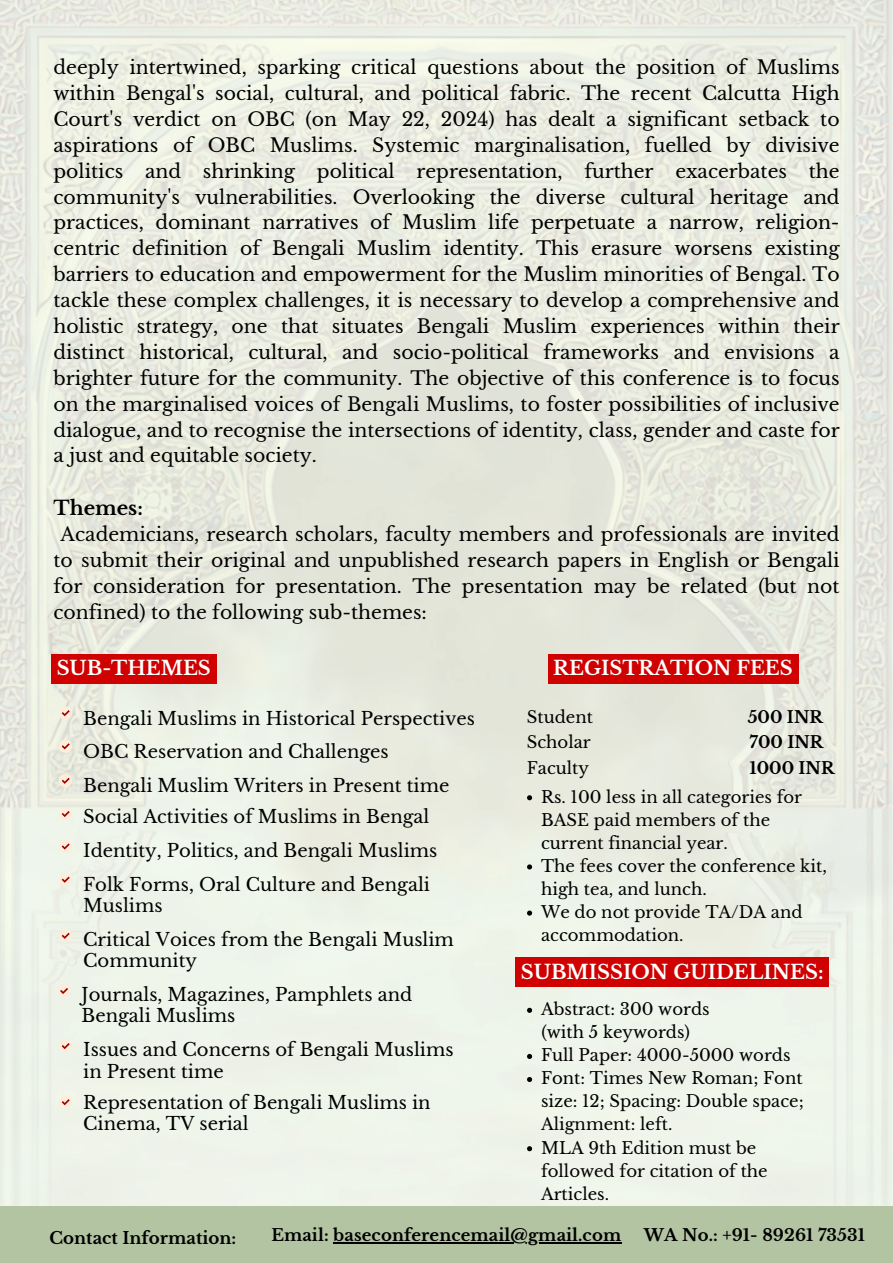
<style>
.page{position:relative;width:893px;height:1263px;background:#fff}
.page>*{position:absolute;margin:0;border:0;box-sizing:border-box;transform-origin:0 0}
.t1{font:700 19.58px "Libre Baskerville";color:#000}
.t2{font:700 19.5px "Libre Baskerville";color:#fff}
.t3{font:18.83px/25.9px "Libre Baskerville";color:#000;text-align:justify}
.t4{font:18px/21.4px "Libre Baskerville";color:#000}
.t5{font:700 16.65px "Libre Baskerville";color:#000}
.t6{font:16.5px/23.1px "Libre Baskerville";color:#000}
.t7{font:700 16.5px "Libre Baskerville";letter-spacing:.005em;color:#000}
</style>
<div class="page">
<img style="left:0;top:0;width:893px;height:1206px">
<div style="left:59px;top:706px;width:13px;height:14px;background:#ffeddc;border-radius:50%"></div>
<svg style="left:62px;top:710px;width:8px;height:6px"></svg>
<div style="left:59px;top:739px;width:13px;height:14px;background:#ffeddc;border-radius:50%"></div>
<svg style="left:62px;top:743px;width:8px;height:6px"></svg>
<div style="left:59px;top:774px;width:13px;height:13px;background:#ffeddc;border-radius:50%"></div>
<svg style="left:62px;top:778px;width:8px;height:6px"></svg>
<div style="left:59px;top:807px;width:13px;height:13px;background:#ffeddc;border-radius:50%"></div>
<svg style="left:62px;top:811px;width:8px;height:6px"></svg>
<div style="left:59px;top:840px;width:13px;height:13px;background:#ffeddc;border-radius:50%"></div>
<svg style="left:62px;top:843px;width:8px;height:6px"></svg>
<div style="left:59px;top:873px;width:13px;height:13px;background:#ffeddc;border-radius:50%"></div>
<svg style="left:62px;top:876px;width:8px;height:7px"></svg>
<div style="left:59px;top:929px;width:13px;height:13px;background:#ffeddc;border-radius:50%"></div>
<svg style="left:62px;top:933px;width:8px;height:6px"></svg>
<div style="left:51px;top:654px;width:165px;height:29px;background:#cf0101"></div>
<div style="left:548px;top:654px;width:250px;height:29px;background:#cf0101"></div>
<div style="left:57px;top:984px;width:13px;height:13px;background:#ffeddc;border-radius:50%"></div>
<svg style="left:60px;top:988px;width:8px;height:6px"></svg>
<div style="left:59px;top:1039px;width:13px;height:13px;background:#ffeddc;border-radius:50%"></div>
<svg style="left:62px;top:1043px;width:8px;height:6px"></svg>
<div style="left:59px;top:1095px;width:13px;height:13px;background:#ffeddc;border-radius:50%"></div>
<svg style="left:62px;top:1099px;width:8px;height:6px"></svg>
<svg style="left:527px;top:795px;width:5px;height:5px"></svg>
<svg style="left:527px;top:864px;width:5px;height:5px"></svg>
<svg style="left:527px;top:910px;width:5px;height:5px"></svg>
<div style="left:0;top:1206px;width:893px;height:57px;background:#b3c4a2"></div>
<hr style="left:333px;top:1242px;width:288px;height:1px;background:#000">
<svg style="left:527px;top:1008px;width:5px;height:5px"></svg>
<svg style="left:527px;top:1054px;width:5px;height:5px"></svg>
<svg style="left:527px;top:1077px;width:5px;height:5px"></svg>
<svg style="left:527px;top:1146px;width:5px;height:5px"></svg>
<div style="left:515px;top:957px;width:314px;height:30px;background:#cf0101"></div>
<p class="t3" style="left:54px;top:55px;width:787px">deeply intertwined, sparking critical questions about the position of Muslims within Bengal's social, cultural, and political fabric. The recent Calcutta High Court's verdict on OBC (on May 22, 2024) has dealt a significant setback to aspirations of OBC Muslims. Systemic marginalisation, fuelled by divisive politics and shrinking political representation, further exacerbates the community's vulnerabilities. Overlooking the diverse cultural heritage and practices, dominant narratives of Muslim life perpetuate a narrow, religion&shy;centric definition of Bengali Muslim identity. This erasure worsens existing barriers to education and empowerment for the Muslim minorities of Bengal. To tackle these complex challenges, it is necessary to develop a comprehensive and holistic strategy, one that situates Bengali Muslim experiences within their distinct historical, cultural, and socio-political frameworks and envisions a brighter future for the community. The objective of this conference is to focus on the marginalised voices of Bengali Muslims, to foster possibilities of inclusive dialogue, and to recognise the intersections of identity, class, gender and caste for a just and equitable society.</p>
<h2 class="t1" style="left:54px;top:496px;width:91px">Themes:</h2>
<h2 class="t3" style="left:54px;top:522px;width:787px;text-indent:7px">Academicians, research scholars, faculty members and professionals are invited to submit their original and unpublished research papers in English or Bengali for consideration for presentation. The presentation may be related (but not confined) to the following sub-themes:</h2>
<p class="t2" style="left:57px;top:656px;width:156px">SUB-THEMES</p>
<h2 class="t4" style="left:83px;top:708px;width:393px">Bengali Muslims in Historical Perspectives</h2>
<h2 class="t4" style="left:83px;top:741px;width:307px">OBC Reservation and Challenges</h2>
<h1 class="t4" style="left:83px;top:775px;width:368px">Bengali Muslim Writers in Present time</h1>
<h1 class="t4" style="left:83px;top:806px;width:348px">Social Activities of Muslims in Bengal</h1>
<p class="t4" style="left:83px;top:840px;width:356px">Identity, Politics, and Bengali Muslims</p>
<h2 class="t4" style="left:83px;top:874px;width:348px">Folk Forms, Oral Culture and Bengali<br>Muslims</h2>
<p class="t4" style="left:83px;top:929px;width:372px">Critical Voices from the Bengali Muslim<br>Community</p>
<p class="t4" style="left:82px;top:984px;width:332px">Journals, Magazines, Pamphlets and<br>Bengali Muslims</p>
<h2 class="t4" style="left:83px;top:1039px;width:372px">Issues and Concerns of Bengali Muslims in Present time</h2>
<p class="t4" style="left:83px;top:1092px;width:349px">Representation of Bengali Muslims in<br>Cinema, TV serial</p>
<h2 class="t2" style="left:553px;top:656px;width:241px">REGISTRATION FEES</h2>
<h3 class="t6" style="left:527px;top:706px;width:68px">Student</h3>
<p class="t6" style="left:527px;top:731px;width:65px">Scholar</p>
<h2 class="t7" style="left:748px;top:707px;width:77px">500 INR</h2>
<p class="t7" style="left:749px;top:732px;width:75px">700 INR</p>
<h2 class="t6" style="left:527px;top:757px;width:64px">Faculty</h2>
<p class="t7" style="left:749px;top:758px;width:86px">1000 INR</p>
<h2 class="t6" style="left:541px;top:785px;width:263px">Rs. 100 less in all categories for<br>BASE paid members of the current financial year.</h2>
<p class="t6" style="left:541px;top:854px;width:287px">The fees cover the conference kit, high tea, and lunch.</p>
<h2 class="t6" style="left:541px;top:900px;width:263px">We do not provide TA/DA and accommodation.</h2>
<p class="t2" style="left:521px;top:960px;width:304px">SUBMISSION GUIDELINES:</p>
<h2 class="t6" style="left:541px;top:998px;width:170px">Abstract: 300 words</h2>
<p class="t6" style="left:541px;top:1021px;width:150px">(with 5 keywords)</p>
<p class="t6" style="left:541px;top:1044px;width:251px">Full Paper: 4000-5000 words</p>
<h3 class="t6" style="left:541px;top:1067px;width:264px;text-align:justify">Font: Times New Roman; Font size: 12; Spacing: Double space; Alignment: left.</h3>
<h3 class="t6" style="left:541px;top:1136px;width:228px">MLA 9th Edition must be followed for citation of the<br>Articles.</h3>
<p class="t5" style="left:50px;top:1228px;width:188px">Contact Information:</p>
<h2 class="t7" style="left:271px;top:1225px;width:351px">Email: baseconferencemail@gmail.com</h2>
<p class="t7" style="left:644px;top:1225px;width:223px">WA No.: +91- 89261 73531</p>
</div>
